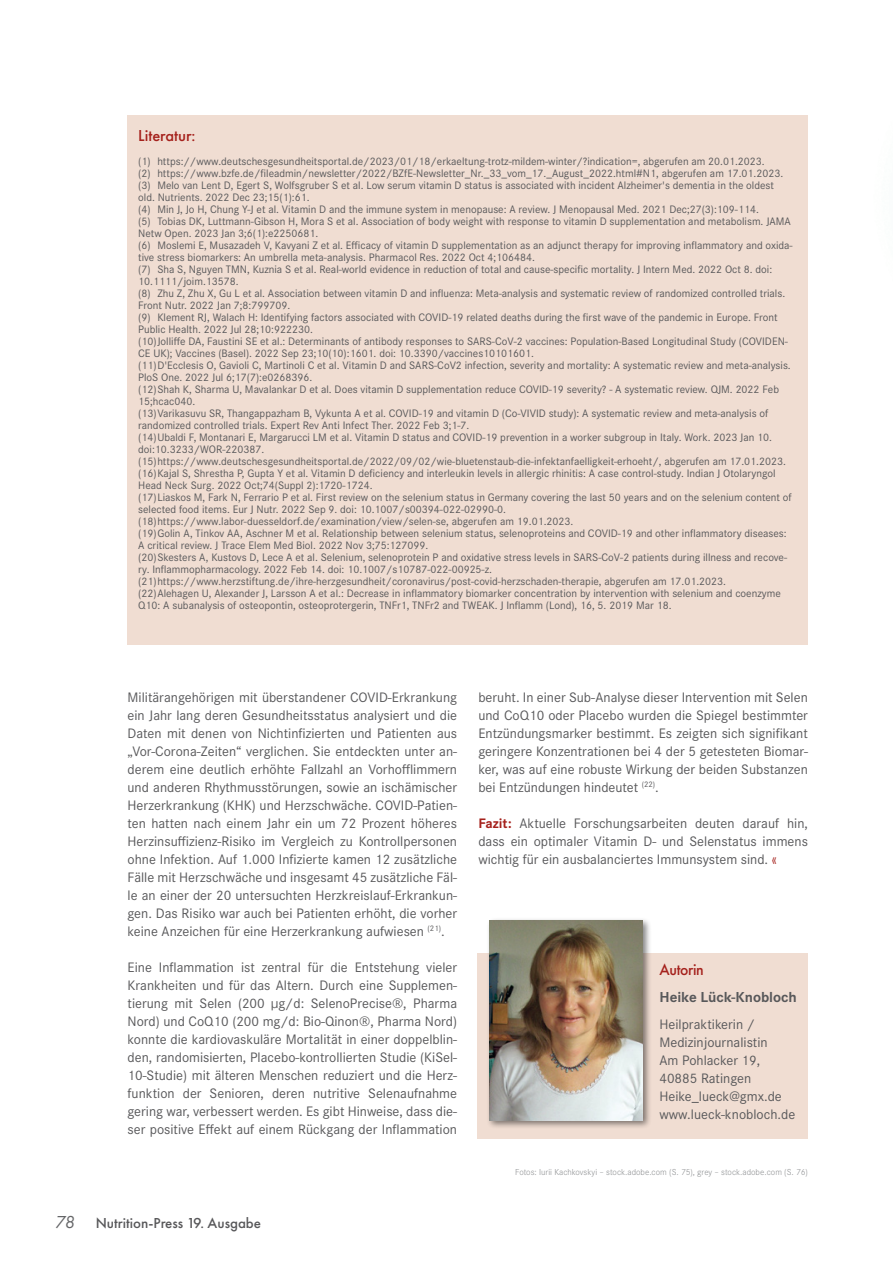
<style>
.page{position:relative;width:893px;height:1263px;background:#fff}
.page>*{position:absolute;margin:0;border:0;box-sizing:border-box;transform-origin:0 0}
.t1{font:500 16.5px "Futura PT";letter-spacing:-.01em;color:#a5211c}
.t2{font:500 16.5px "Futura PT";letter-spacing:-.01em;color:#a5211c;scale:.95 1}
.t3{font:500 15px "Futura PT";color:#58585a}
.t4{font:700 15px "Corporate S";color:#58585a}
.t5{font:14.25px/18px "Corporate S";color:#58585a;text-align:justify}
.t6{font:11.25px/12px "Corporate S";color:#58585a}
.t7{font:300 9px "Corporate S";color:#8f9193}
.s1{font-weight:400;font-style:italic;font-size:18px;color:#646567}
.s2{font-weight:700;color:#a5211c}
.s3{color:#a5211c}
</style>
<div class="page">
<div style="left:128px;top:115px;width:680px;height:529px;background:#f0ddd2"></div>
<div style="left:477px;top:954px;width:331px;height:185px;background:#f0ddd2"></div>
<div style="left:486px;top:917px;width:165px;height:212px;background:#000;opacity:.5"></div>
<img style="left:489px;top:920px;width:153px;height:200px">
<h1 class="t1" style="left:138px;top:125px;width:59px">Literatur:</h1>
<p class="t6" style="left:138px;top:155px;width:656px">(1) https://www.deutschesgesundheitsportal.de/2023/01/18/erkaeltung-trotz-mildem-winter/?indication=, abgerufen am 20.01.2023.<br>(2) https://www.bzfe.de/fileadmin/newsletter/2022/BZfE-Newsletter_Nr._33_vom_17._August_2022.html#N1, abgerufen am 17.01.2023. (3) Melo van Lent D, Egert S, Wolfsgruber S et al. Low serum vitamin D status is associated with incident Alzheimer's dementia in the oldest old. Nutrients. 2022 Dec 23;15(1):61.<br>(4) Min J, Jo H, Chung Y-J et al. Vitamin D and the immune system in menopause: A review. J Menopausal Med. 2021 Dec;27(3):109-114.<br>(5) Tobias DK, Luttmann-Gibson H, Mora S et al. Association of body weight with response to vitamin D supplementation and metabolism. JAMA Netw Open. 2023 Jan 3;6(1):e2250681.<br>(6) Moslemi E, Musazadeh V, Kavyani Z et al. Efficacy of vitamin D supplementation as an adjunct therapy for improving inflammatory and oxida&shy;tive stress biomarkers: An umbrella meta-analysis. Pharmacol Res. 2022 Oct 4;106484.<br>(7) Sha S, Nguyen TMN, Kuznia S et al. Real-world evidence in reduction of total and cause-specific mortality. J Intern Med. 2022 Oct 8. doi:<br>10.1111/joim.13578.<br>(8) Zhu Z, Zhu X, Gu L et al. Association between vitamin D and influenza: Meta-analysis and systematic review of randomized controlled trials.<br>Front Nutr. 2022 Jan 7;8:799709.<br>(9) Klement RJ, Walach H: Identifying factors associated with COVID-19 related deaths during the first wave of the pandemic in Europe. Front Public Health. 2022 Jul 28;10:922230.<br>(10)Jolliffe DA, Faustini SE et al.: Determinants of antibody responses to SARS-CoV-2 vaccines: Population-Based Longitudinal Study (COVIDEN-CE UK); Vaccines (Basel). 2022 Sep 23;10(10):1601. doi: 10.3390/vaccines10101601.<br>(11)D'Ecclesis O, Gavioli C, Martinoli C et al. Vitamin D and SARS-CoV2 infection, severity and mortality: A systematic review and meta-analysis.<br>PloS One. 2022 Jul 6;17(7):e0268396.<br>(12)Shah K, Sharma U, Mavalankar D et al. Does vitamin D supplementation reduce COVID-19 severity? - A systematic review. QJM. 2022 Feb 15;hcac040.<br>(13)Varikasuvu SR, Thangappazham B, Vykunta A et al. COVID-19 and vitamin D (Co-VIVID study): A systematic review and meta-analysis of randomized controlled trials. Expert Rev Anti Infect Ther. 2022 Feb 3;1-7.<br>(14)Ubaldi F, Montanari E, Margarucci LM et al. Vitamin D status and COVID-19 prevention in a worker subgroup in Italy. Work. 2023 Jan 10. doi:10.3233/WOR-220387.<br>(15)https://www.deutschesgesundheitsportal.de/2022/09/02/wie-bluetenstaub-die-infektanfaelligkeit-erhoeht/, abgerufen am 17.01.2023. (16)Kajal S, Shrestha P, Gupta Y et al. Vitamin D deficiency and interleukin levels in allergic rhinitis: A case control-study. Indian J Otolaryngol Head Neck Surg. 2022 Oct;74(Suppl 2):1720-1724.<br>(17)Liaskos M, Fark N, Ferrario P et al. First review on the selenium status in Germany covering the last 50 years and on the selenium content of selected food items. Eur J Nutr. 2022 Sep 9. doi: 10.1007/s00394-022-02990-0. (18)https://www.labor-duesseldorf.de/examination/view/selen-se, abgerufen am 19.01.2023.<br>(19)Golin A, Tinkov AA, Aschner M et al. Relationship between selenium status, selenoproteins and COVID-19 and other inflammatory diseases:<br>A critical review. J Trace Elem Med Biol. 2022 Nov 3;75:127099.<br>(20)Skesters A, Kustovs D, Lece A et al. Selenium, selenoprotein P and oxidative stress levels in SARS-CoV-2 patients during illness and recove&shy;ry. Inflammopharmacology. 2022 Feb 14. doi: 10.1007/s10787-022-00925-z. (21)https://www.herzstiftung.de/ihre-herzgesundheit/coronavirus/post-covid-herzschaden-therapie, abgerufen am 17.01.2023.<br>(22)Alehagen U, Alexander J, Larsson A et al.: Decrease in inflammatory biomarker concentration by intervention with selenium and coenzyme Q10: A subanalysis of osteopontin, osteoprotergerin, TNFr1, TNFr2 and TWEAK. J Inflamm (Lond), 16, 5. 2019 Mar 18.</p>
<p class="t5" style="left:128px;top:688px;width:331px">Militärangehörigen mit überstandener COVID-Erkrankung ein Jahr lang deren Gesundheitsstatus analysiert und die Daten mit denen von Nichtinfizierten und Patienten aus „Vor-Corona-Zeiten“ verglichen. Sie entdeckten unter an&shy;derem eine deutlich erhöhte Fallzahl an Vorhofflimmern und anderen Rhythmusstörungen, sowie an ischämischer Herzerkrankung (KHK) und Herzschwäche. COVID-Patien&shy;ten hatten nach einem Jahr ein um 72 Prozent höheres Herzinsuffizienz-Risiko im Vergleich zu Kontrollpersonen ohne Infektion. Auf 1.000 Infizierte kamen 12 zusätzliche Fälle mit Herzschwäche und insgesamt 45 zusätzliche Fäl&shy;le an einer der 20 untersuchten Herzkreislauf-Erkrankun&shy;gen. Das Risiko war auch bei Patienten erhöht, die vorher keine Anzeichen für eine Herzerkrankung aufwiesen <sup>(21)</sup>.</p>
<p class="t5" style="left:128px;top:958px;width:331px">Eine Inflammation ist zentral für die Entstehung vieler Krankheiten und für das Altern. Durch eine Supplemen&shy;tierung mit Selen (200 µg/d: SelenoPrecise®, Pharma Nord) und CoQ10 (200 mg/d: Bio-Qinon®, Pharma Nord) konnte die kardiovaskuläre Mortalität in einer doppelblin&shy;den, randomisierten, Placebo-kontrollierten Studie (KiSel-10-Studie) mit älteren Menschen reduziert und die Herz&shy;funktion der Senioren, deren nutritive Selenaufnahme gering war, verbessert werden. Es gibt Hinweise, dass die&shy;ser positive Effekt auf einem Rückgang der Inflammation</p>
<h2 class="t3" style="left:55px;top:1214px;width:207px"><span class="s1">78</span> Nutrition-Press 19. Ausgabe</h2>
<p class="t5" style="left:478px;top:688px;width:331px">beruht. In einer Sub-Analyse dieser Intervention mit Selen und CoQ10 oder Placebo wurden die Spiegel bestimmter Entzündungsmarker bestimmt. Es zeigten sich signifikant geringere Konzentrationen bei 4 der 5 getesteten Biomar&shy;ker, was auf eine robuste Wirkung der beiden Substanzen bei Entzündungen hindeutet <sup>(22)</sup>.</p>
<p class="t5" style="left:478px;top:814px;width:331px"><span class="s2">Fazit:</span> Aktuelle Forschungsarbeiten deuten darauf hin, dass ein optimaler Vitamin D- und Selenstatus immens wichtig für ein ausbalanciertes Immunsystem sind. <span class="s3">«</span></p>
<h1 class="t2" style="left:659px;top:960px;width:48px">Autorin</h1>
<h2 class="t4" style="left:659px;top:987px;width:139px">Heike Lück-Knobloch</h2>
<p class="t5" style="left:659px;top:1015px;width:137px;text-align:left">Heilpraktikerin /<br>Medizinjournalistin<br>Am Pohlacker 19,<br>40885 Ratingen<br>Heike_lueck@gmx.de www.lueck-knobloch.de</p>
<p class="t7" style="left:515px;top:1166px;width:294px">Fotos: Iurii Kachkovskyi – stock.adobe.com (S. 75), grey – stock.adobe.com (S. 76)</p>
</div>
